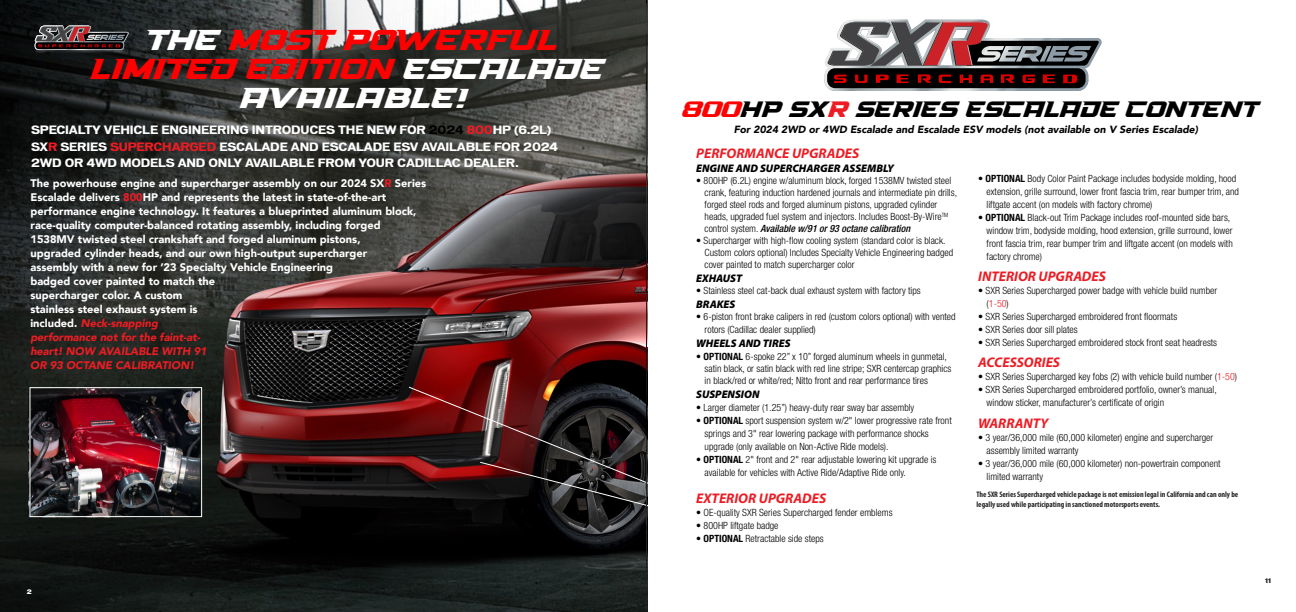
<style>
.page{position:relative;width:1296px;height:612px;background:#fff}
.page>*{position:absolute;margin:0;border:0;box-sizing:border-box;transform-origin:0 0}
.t1{font:28.7px/28.7px "High Speed";letter-spacing:-.04em;color:#fff;text-align:center}
.t2{font:28.7px "High Speed";letter-spacing:-.035em;color:#f00}
.t3{font:22.2px "High Speed";letter-spacing:-.04em;color:#000}
.t4{font:italic 700 14px "Myriad Pro";color:#ed1c24}
.t5{font:900 11px/14px "Avenir";color:#fff}
.t6{font:700 11px/16.4px "Vonnes";letter-spacing:-.02em;color:#fff}
.t7{font:italic 900 11px "Myriad Pro";color:#000}
.t8{font:italic 900 10.4px "Avenir";color:#000}
.t9{font:300 condensed 10px/13px "Helvetica Neue LT";color:#000}
.t10{font:700 condensed 8px/9.6px "Myriad Pro";color:#272425}
.t11{font:700 expanded 6px "Vonnes";color:#231f20}
.t12{font:700 expanded 6px "Vonnes";color:#fff}
.s1{color:#fff}
.s2{color:#f00}
.s3{color:#000}
.s4{color:#ed1c24}
.s5{font-style:italic;color:#ed1c24}
.s6{font-weight:500;font-style:italic}
.s7{font-weight:700}
</style>
<div class="page">
<img style="left:0;top:0;width:648px;height:612px">
<div style="left:29px;top:387px;width:173px;height:130px;border:1px solid #fff"></div>
<img style="left:31px;top:37px;width:98px;height:19px">
<svg style="left:35px;top:26px;width:94px;height:24px;background:#544244"></svg>
<svg style="left:408px;top:387px;width:240px;height:162px;background:#301b1b"></svg>
<img style="left:646px;top:0;width:1px;height:611px">
<svg style="left:824px;top:19px;width:278px;height:72px"></svg>
<h1 class="t2" style="left:148px;top:22px;width:411px"><span class="s1">THE</span> MOST POWERFUL</h1>
<h1 class="t1" style="left:91px;top:54px;width:516px"><span class="s2">LIMITED EDITION</span> ESCALADE<br>AVAILABLE!</h1>
<p class="t6" style="left:31px;top:122px;width:529px">SPECIALTY VEHICLE ENGINEERING INTRODUCES THE NEW FOR <span class="s3">2024</span> <span class="s4">800</span>HP (6.2L)<br>SX<span class="s4">R</span> SERIES <span class="s4">SUPERCHARGED</span> ESCALADE AND ESCALADE ESV AVAILABLE FOR 2024<br>2WD OR 4WD MODELS AND ONLY AVAILABLE FROM YOUR CADILLAC DEALER.</p>
<p class="t5" style="left:30px;top:176px;width:397px">The powerhouse engine and supercharger assembly on our 2024 SX<span class="s4">R</span> Series Escalade delivers <span class="s4">800</span>HP and represents the latest in state-of-the-art performance engine technology. It features a blueprinted aluminum block, race-quality computer-balanced rotating assembly, including forged 1538MV twisted steel crankshaft and forged aluminum pistons,<br>upgraded cylinder heads, and our own high-output supercharger<br>assembly with a new for ’23 Specialty Vehicle Engineering<br>badged cover painted to match the<br>supercharger color. A custom<br>stainless steel exhaust system is<br>included. <span class="s5">Neck-snapping<br>performance not for the faint-at-<br>heart! NOW AVAILABLE WITH 91<br>OR 93 OCTANE CALIBRATION!</span></p>
<p class="t12" style="left:27px;top:588px;width:7px">2</p>
<h2 class="t3" style="left:683px;top:95px;width:578px"><span class="s2">800</span>HP SX<span class="s4">R</span> SERIES ESCALADE CONTENT</h2>
<p class="t8" style="left:734px;top:121px;width:466px">For 2024 2WD or 4WD Escalade and Escalade ESV models (not available on V Series Escalade)</p>
<h3 class="t4" style="left:696px;top:145px;width:165px">PERFORMANCE UPGRADES</h3>
<p class="t7" style="left:696px;top:161px;width:199px">ENGINE AND SUPERCHARGER ASSEMBLY</p>
<p class="t9" style="left:705px;top:175px;width:254px;line-height:12px;text-indent:-8px">• 800HP (6.2L) engine w/aluminum block, forged 1538MV twisted steel crank, featuring induction hardened journals and intermediate pin drills, forged steel rods and forged aluminum pistons, upgraded cylinder heads, upgraded fuel system and injectors. Includes Boost-By-Wire<sup>TM </sup>control system. <span class="s6">Available w/91 or 93 octane calibration</span></p>
<p class="t9" style="left:705px;top:235px;width:250px;line-height:12px;text-indent:-8px">• Supercharger with high-flow cooling system (standard color is black.<br>Custom colors optional) Includes Specialty Vehicle Engineering badged cover painted to match supercharger color</p>
<p class="t7" style="left:696px;top:271px;width:47px">EXHAUST</p>
<p class="t9" style="left:696px;top:284px;width:226px">• Stainless steel cat-back dual exhaust system with factory tips</p>
<p class="t7" style="left:696px;top:297px;width:41px">BRAKES</p>
<p class="t9" style="left:705px;top:310px;width:252px;text-indent:-8px">• 6-piston front brake calipers in red (custom colors optional) with vented rotors (Cadillac dealer supplied)</p>
<p class="t7" style="left:696px;top:336px;width:96px">WHEELS AND TIRES</p>
<p class="t9" style="left:705px;top:351px;width:248px;line-height:12px;text-indent:-8px">• <span class="s7">OPTIONAL</span> 6-spoke 22” x 10” forged aluminum wheels in gunmetal, satin black, or satin black with red line stripe; SXR centercap graphics in black/red or white/red; Nitto front and rear performance tires</p>
<p class="t7" style="left:696px;top:387px;width:65px">SUSPENSION</p>
<p class="t9" style="left:696px;top:401px;width:220px">• Larger diameter (1.25”) heavy-duty rear sway bar assembly</p>
<p class="t9" style="left:705px;top:414px;width:249px;text-indent:-8px">• <span class="s7">OPTIONAL</span> sport suspension system w/2" lower progressive rate front springs and 3" rear lowering package with performance shocks upgrade (only available on Non-Active Ride models).</p>
<p class="t9" style="left:705px;top:453px;width:233px;text-indent:-8px">• <span class="s7">OPTIONAL</span> 2" front and 2" rear adjustable lowering kit upgrade is available for vehicles with Active Ride/Adaptive Ride only.</p>
<h3 class="t4" style="left:696px;top:490px;width:131px">EXTERIOR UPGRADES</h3>
<p class="t9" style="left:696px;top:506px;width:198px">• OE-quality SXR Series Supercharged fender emblems</p>
<p class="t9" style="left:696px;top:519px;width:84px">• 800HP liftgate badge</p>
<p class="t9" style="left:696px;top:532px;width:129px">• <span class="s7">OPTIONAL</span> Retractable side steps</p>
<p class="t9" style="left:987px;top:172px;width:254px;text-indent:-8px">• <span class="s7">OPTIONAL</span> Body Color Paint Package includes bodyside molding, hood extension, grille surround, lower front fascia trim, rear bumper trim, and liftgate accent (on models with factory chrome)</p>
<p class="t9" style="left:987px;top:211px;width:248px;text-indent:-8px">• <span class="s7">OPTIONAL</span> Black-out Trim Package includes roof-mounted side bars, window trim, bodyside molding, hood extension, grille surround, lower front fascia trim, rear bumper trim and liftgate accent (on models with factory chrome)</p>
<h3 class="t4" style="left:978px;top:267px;width:129px">INTERIOR UPGRADES</h3>
<p class="t9" style="left:987px;top:284px;width:232px;text-indent:-8px">• SXR Series Supercharged power badge with vehicle build number (<span class="s4">1-50</span>)</p>
<p class="t9" style="left:978px;top:310px;width:201px">• SXR Series Supercharged embroidered front floormats</p>
<p class="t9" style="left:978px;top:323px;width:101px">• SXR Series door sill plates</p>
<p class="t9" style="left:978px;top:336px;width:240px">• SXR Series Supercharged embroidered stock front seat headrests</p>
<h3 class="t4" style="left:978px;top:353px;width:83px">ACCESSORIES</h3>
<p class="t9" style="left:978px;top:370px;width:260px">• SXR Series Supercharged key fobs (2) with vehicle build number (<span class="s4">1-50</span>)</p>
<p class="t9" style="left:987px;top:383px;width:232px;text-indent:-8px">• SXR Series Supercharged embroidered portfolio, owner’s manual, window sticker, manufacturer’s certificate of origin</p>
<h3 class="t4" style="left:978px;top:414px;width:72px">WARRANTY</h3>
<p class="t9" style="left:987px;top:431px;width:228px;text-indent:-8px">• 3 year/36,000 mile (60,000 kilometer) engine and supercharger assembly limited warranty</p>
<p class="t9" style="left:987px;top:457px;width:235px;text-indent:-8px">• 3 year/36,000 mile (60,000 kilometer) non-powertrain component limited warranty</p>
<p class="t10" style="left:977px;top:490px;width:263px">The SXR Series Supercharged vehicle package is not emission legal in California and can only be legally used while participating in sanctioned motorsports events.</p>
<p class="t11" style="left:1265px;top:578px;width:8px">11</p>
</div>
